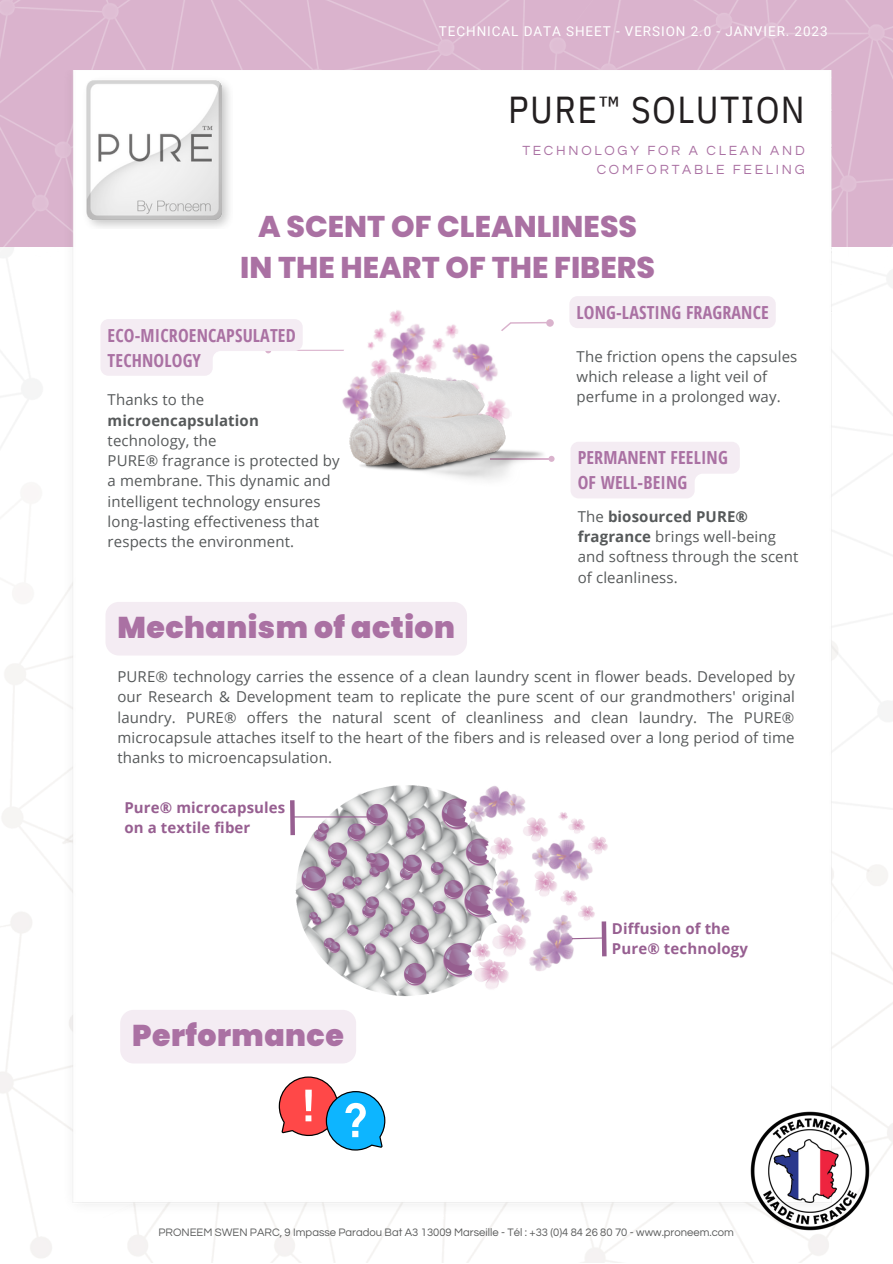
<style>
.page{position:relative;width:893px;height:1264px;background:#fff}
.page>*{position:absolute;margin:0;border:0;box-sizing:border-box;transform-origin:0 0}
.t1{font:37.5px "IBM Plex Sans Cond";letter-spacing:.035em;color:#231f20}
.t2{font:800 30px/41.5px "Poppins";color:#aa71a3;text-align:center}
.t3{font:900 30px "Poppins";letter-spacing:.015em;color:#aa71a3}
.t4{font:700 18px/24.8px "Open Sans Condensed";letter-spacing:.01em;color:#aa71a3}
.t5{font:15px/20.2px "Open Sans";letter-spacing:.01em;color:#56595a}
.t6{font:700 15px/20.2px "Open Sans";letter-spacing:.01em;color:#975f91}
.t7{font:700 15px "Open Sans";letter-spacing:.01em;color:#56595a}
.t8{font:13.8px/19px "Questrial";letter-spacing:.2em;color:#aa71a3;text-align:right}
.t9{font:13.5px "Roboto";letter-spacing:.07em;color:#fff}
.t10{font:11.25px "Questrial";color:#5c5d5d}
.s1{font-weight:700}
</style>
<div class="page">
<img style="left:0;top:0;width:892px;height:257px">
<img style="left:59px;top:71px;width:772px;height:1142px">
<img style="left:78px;top:71px;width:154px;height:158px">
<hr style="left:490px;top:458px;width:60px;height:1px;background:#dab3cd">
<svg style="left:548px;top:456px;width:6px;height:6px"></svg>
<img style="left:337px;top:303px;width:181px;height:134px">
<img style="left:349px;top:434px;width:198px;height:54px">
<img style="left:268px;top:775px;width:344px;height:225px">
<hr style="left:292px;top:816px;width:79px;height:1px;background:#975f91">
<svg style="left:570px;top:936px;width:31px;height:3px"></svg>
<svg style="left:570px;top:442px;width:169px;height:56px"></svg>
<div style="left:105px;top:602px;width:362px;height:53px;background:#f4ecf3"></div>
<div style="left:120px;top:1009px;width:236px;height:54px;background:#f4ecf3"></div>
<div style="left:569px;top:296px;width:206px;height:32px;background:#f4ecf3;border-radius:8px"></div>
<svg style="left:100px;top:319px;width:453px;height:115px"></svg>
<div style="left:601px;top:921px;width:5px;height:35px;background:#975f91"></div>
<div style="left:290px;top:800px;width:5px;height:35px;background:#975f91"></div>
<svg style="left:278px;top:1076px;width:107px;height:74px"></svg>
<img style="left:746px;top:1107px;width:127px;height:127px">
<p class="t9" style="left:439px;top:24px;width:390px">TECHNICAL DATA SHEET - VERSION 2.0 - JANVIER. 2023</p>
<h1 class="t1" style="left:508px;top:84px;width:298px">PURE™️ SOLUTION</h1>
<p class="t8" style="left:522px;top:141px;width:284px">TECHNOLOGY FOR A CLEAN AND<br>COMFORTABLE FEELING</p>
<h2 class="t2" style="left:240px;top:205px;width:416px">A SCENT OF CLEANLINESS<br>IN THE HEART OF THE FIBERS</h2>
<p class="t4" style="left:108px;top:322px;width:190px">ECO-MICROENCAPSULATED<br>TECHNOLOGY</p>
<p class="t5" style="left:108px;top:389px;width:98px">Thanks to the</p>
<p class="t7" style="left:108px;top:409px;width:153px">microencapsulation</p>
<p class="t5" style="left:108px;top:430px;width:233px">technology, the<br>PURE® fragrance is protected by a membrane. This dynamic and intelligent technology ensures long-lasting effectiveness that respects the environment.</p>
<h2 class="t3" style="left:117px;top:606px;width:339px">Mechanism of action</h2>
<p class="t4" style="left:576px;top:299px;width:194px">LONG-LASTING FRAGRANCE</p>
<p class="t5" style="left:576px;top:346px;width:222px">The friction opens the capsules which release a light veil of perfume in a prolonged way.</p>
<p class="t4" style="left:577px;top:445px;width:151px">PERMANENT FEELING<br>OF WELL-BEING</p>
<p class="t5" style="left:577px;top:506px;width:222px">The <span class="s1">biosourced PURE® fragrance</span> brings well-being and softness through the scent of cleanliness.</p>
<p class="t5" style="left:117px;top:666px;width:679px;text-align:justify">PURE® technology carries the essence of a clean laundry scent in flower beads. Developed by our Research &amp; Development team to replicate the pure scent of our grandmothers' original laundry. PURE® offers the natural scent of cleanliness and clean laundry. The PURE® microcapsule attaches itself to the heart of the fibers and is released over a long period of time thanks to microencapsulation.</p>
<p class="t6" style="left:124px;top:797px;width:162px">Pure® microcapsules on a textile fiber</p>
<h2 class="t3" style="left:132px;top:1014px;width:213px">Performance</h2>
<p class="t6" style="left:612px;top:917px;width:137px">Diffusion of the<br>Pure® technology</p>
<p class="t10" style="left:158px;top:1226px;width:577px">PRONEEM SWEN PARC, 9 Impasse Paradou Bat A3 13009 Marseille - Tél : +33 (0)4 84 26 80 70 - www.proneem.com</p>
</div>
